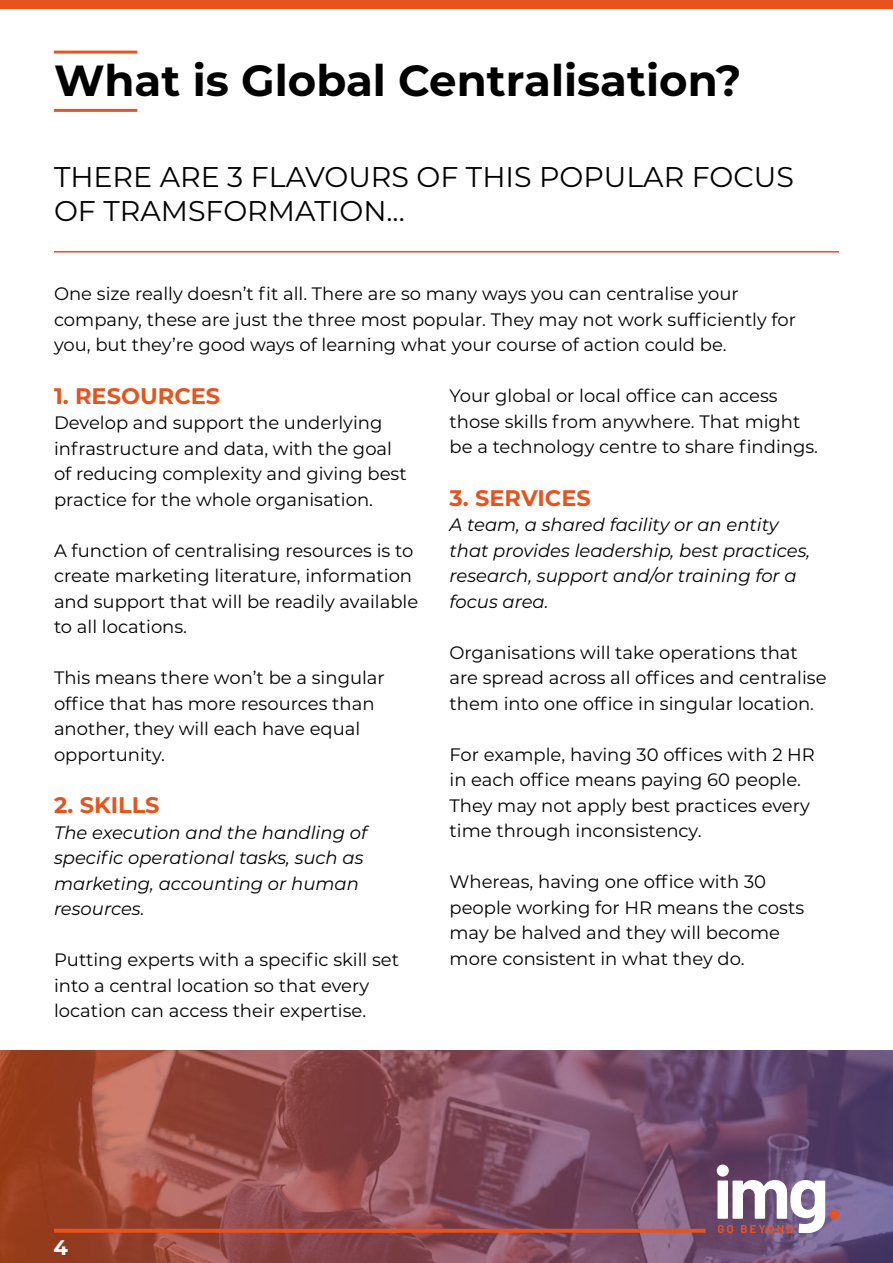
<style>
.page{position:relative;width:893px;height:1263px;background:#fff}
.page>*{position:absolute;margin:0;border:0;box-sizing:border-box;transform-origin:0 0}
.t1{font:700 43.5px "Montserrat";color:#000}
.t2{font:28.5px/34.2px "Montserrat";color:#000}
.t3{font:700 22.5px "Montserrat";color:#e8531d}
.t4{font:700 21px "Montserrat";color:#fff}
.t5{font:18px/25.5px "Montserrat";color:#000}
.t6{font:italic 18px/25.5px "Montserrat";color:#000}
.t7{font:700 15px "Montserrat";color:#fff}
</style>
<div class="page">
<hr style="left:54px;top:251px;width:785px;height:2px;background:#e8531d">
<svg style="left:0;top:1050px;width:893px;height:213px;background:#854c57"></svg>
<div style="left:0;top:0;width:893px;height:9px;background:#e8531d"></div>
<svg style="left:717px;top:1173px;width:108px;height:60px"></svg>
<div style="left:829px;top:1210px;width:10px;height:9px;background:#e65325;border-radius:50%"></div>
<div style="left:717px;top:1164px;width:12px;height:12px;background:#fff;border-radius:50%"></div>
<div style="left:54px;top:1229px;width:652px;height:4px;border:3px solid #e8531d"></div>
<hr style="left:54px;top:51px;width:83px;height:3px;background:#e8531d">
<hr style="left:54px;top:109px;width:83px;height:3px;background:#e8531d">
<h1 class="t1" style="left:54px;top:49px;width:689px">What is Global Centralisation?</h1>
<h2 class="t2" style="left:54px;top:159px;width:741px">THERE ARE 3 FLAVOURS OF THIS POPULAR FOCUS<br>OF TRAMSFORMATION...</h2>
<p class="t5" style="left:54px;top:280px;width:744px">One size really doesn’t fit all. There are so many ways you can centralise your company, these are just the three most popular. They may not work sufficiently for you, but they’re good ways of learning what your course of action could be.</p>
<p class="t3" style="left:54px;top:379px;width:168px">1. RESOURCES</p>
<p class="t5" style="left:54px;top:409px;width:354px">Develop and support the underlying infrastructure and data, with the goal of reducing complexity and giving best practice for the whole organisation.</p>
<p class="t5" style="left:54px;top:537px;width:366px">A function of centralising resources is to create marketing literature, information and support that will be readily available to all locations.</p>
<p class="t5" style="left:54px;top:664px;width:332px">This means there won’t be a singular office that has more resources than another, they will each have equal opportunity.</p>
<p class="t3" style="left:54px;top:789px;width:107px">2. SKILLS</p>
<p class="t6" style="left:54px;top:819px;width:315px">The execution and the handling of specific operational tasks, such as marketing, accounting or human resources.</p>
<p class="t5" style="left:54px;top:946px;width:347px">Putting experts with a specific skill set into a central location so that every location can access their expertise.</p>
<p class="t5" style="left:449px;top:382px;width:370px">Your global or local office can access those skills from anywhere. That might be a technology centre to share findings.</p>
<p class="t3" style="left:450px;top:481px;width:143px">3. SERVICES</p>
<p class="t6" style="left:450px;top:511px;width:362px">A team, a shared facility or an entity that provides leadership, best practices, research, support and/or training for a focus area.</p>
<p class="t5" style="left:450px;top:639px;width:379px">Organisations will take operations that are spread across all offices and centralise them into one office in singular location.</p>
<p class="t5" style="left:450px;top:741px;width:367px">For example, having 30 offices with 2 HR in each office means paying 60 people.<br>They may not apply best practices every time through inconsistency.</p>
<p class="t5" style="left:450px;top:868px;width:356px">Whereas, having one office with 30 people working for HR means the costs may be halved and they will become more consistent in what they do.</p>
<p class="t7" style="left:52px;top:1227px;width:12px">4</p>
<p class="t4" style="left:54px;top:1232px;width:16px">4</p>
</div>
